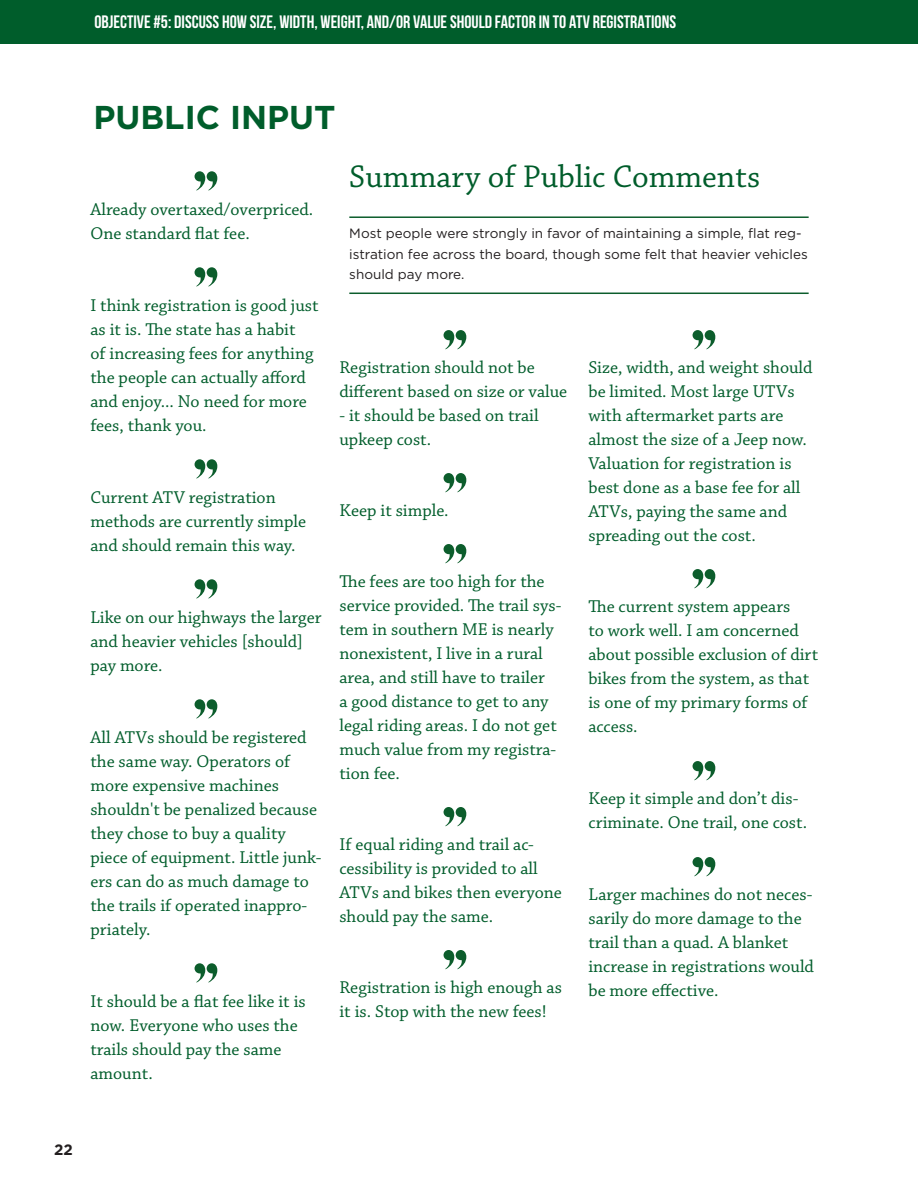
<style>
.page{position:relative;width:918px;height:1188px;background:#fff}
.page>*{position:absolute;margin:0;border:0;box-sizing:border-box;transform-origin:0 0}
.t1{font:33px "Chaparral Pro";color:#005d2b}
.t2{font:700 33px "Gotham";color:#005d2b}
.t3{font:18px/24px "Chaparral Pro";color:#005d2b}
.t4{font:700 18px "Bebas Neue";color:#fff}
.t5{font:700 15px "Gotham";color:#231f20}
.Body_Text{font:13.5px/20.4px "Gotham";color:#231f20}
</style>
<div class="page">
<div style="left:0;top:0;width:918px;height:43px;background:#005d2b"></div>
<svg style="left:195px;top:171px;width:22px;height:20px"></svg>
<svg style="left:195px;top:267px;width:22px;height:20px"></svg>
<svg style="left:195px;top:459px;width:22px;height:20px"></svg>
<svg style="left:195px;top:579px;width:22px;height:20px"></svg>
<svg style="left:195px;top:699px;width:22px;height:20px"></svg>
<svg style="left:195px;top:963px;width:22px;height:20px"></svg>
<svg style="left:444px;top:330px;width:22px;height:19px"></svg>
<svg style="left:444px;top:473px;width:22px;height:19px"></svg>
<svg style="left:444px;top:544px;width:22px;height:19px"></svg>
<svg style="left:444px;top:807px;width:22px;height:19px"></svg>
<svg style="left:444px;top:950px;width:22px;height:19px"></svg>
<svg style="left:693px;top:330px;width:22px;height:19px"></svg>
<svg style="left:693px;top:569px;width:22px;height:19px"></svg>
<svg style="left:693px;top:761px;width:22px;height:19px"></svg>
<svg style="left:693px;top:857px;width:22px;height:19px"></svg>
<hr style="left:349px;top:216px;width:460px;height:2px;background:#0c5d2c">
<hr style="left:349px;top:293px;width:460px;height:1px;background:#0c5d2c">
<p class="t4" style="left:94px;top:12px;width:583px">OBJECTIVE #5: DISCUSS HOW SIZE, WIDTH, WEIGHT, AND/OR VALUE SHOULD FACTOR IN TO ATV REGISTRATIONS</p>
<p class="t2" style="left:93px;top:95px;width:244px">PUBLIC INPUT</p>
<p class="t3" style="left:90px;top:198px;width:224px">Already overtaxed/overpriced.<br>One standard flat fee.</p>
<p class="t1" style="left:349px;top:158px;width:413px">Summary of Public Comments</p>
<p class="Body_Text" style="left:349px;top:223px;width:460px">Most people were strongly in favor of maintaining a simple, flat reg&shy;istration fee across the board, though some felt that heavier vehicles should pay more.</p>
<p class="t3" style="left:90px;top:294px;width:230px">I think registration is good just as it is. The state has a habit<br>of increasing fees for anything the people can actually afford and enjoy... No need for more fees, thank you.</p>
<p class="t3" style="left:90px;top:486px;width:217px">Current ATV registration methods are currently simple and should remain this way.</p>
<p class="t3" style="left:90px;top:606px;width:232px">Like on our highways the larger and heavier vehicles [should] pay more.</p>
<p class="t3" style="left:90px;top:726px;width:232px">All ATVs should be registered the same way. Operators of more expensive machines shouldn't be penalized because they chose to buy a quality piece of equipment. Little junk&shy;ers can do as much damage to the trails if operated inappro&shy;priately.</p>
<p class="t3" style="left:90px;top:990px;width:217px">It should be a flat fee like it is now. Everyone who uses the trails should pay the same amount.</p>
<p class="t3" style="left:339px;top:356px;width:229px">Registration should not be different based on size or value</p>
<p class="t3" style="left:339px;top:404px;width:201px">- it should be based on trail upkeep cost.</p>
<p class="t3" style="left:339px;top:499px;width:111px">Keep it simple.</p>
<p class="t3" style="left:339px;top:570px;width:224px">The fees are too high for the service provided. The trail sys&shy;tem in southern ME is nearly</p>
<p class="t3" style="left:339px;top:642px;width:219px">nonexistent, I live in a rural area, and still have to trailer a good distance to get to any legal riding areas. I do not get much value from my registra&shy;tion fee.</p>
<p class="t3" style="left:339px;top:833px;width:224px">If equal riding and trail ac&shy;cessibility is provided to all<br>ATVs and bikes then everyone should pay the same.</p>
<p class="t3" style="left:339px;top:976px;width:224px">Registration is high enough as it is. Stop with the new fees!</p>
<p class="t3" style="left:588px;top:356px;width:226px">Size, width, and weight should be limited. Most large UTVs with aftermarket parts are almost the size of a Jeep now.<br>Valuation for registration is best done as a base fee for all<br>ATVs, paying the same and spreading out the cost.</p>
<p class="t3" style="left:588px;top:595px;width:231px">The current system appears<br>to work well. I am concerned about possible exclusion of dirt bikes from the system, as that is one of my primary forms of access.</p>
<p class="t3" style="left:588px;top:787px;width:220px">Keep it simple and don’t dis&shy;criminate. One trail, one cost.</p>
<p class="t3" style="left:588px;top:883px;width:227px">Larger machines do not neces&shy;sarily do more damage to the trail than a quad. A blanket increase in registrations would be more effective.</p>
<p class="t5" style="left:54px;top:1139px;width:20px">22</p>
</div>
